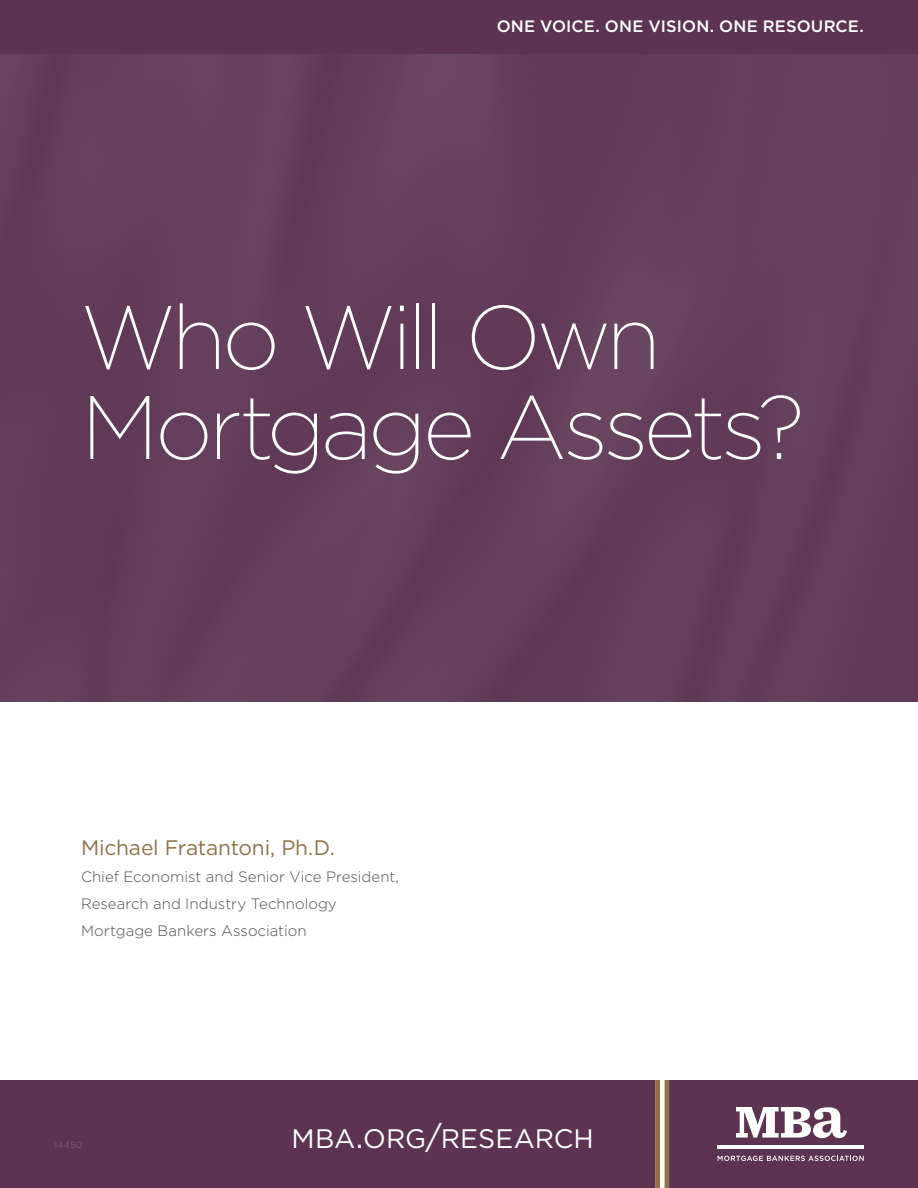
<style>
.page{position:relative;width:918px;height:1188px;background:#fff}
.page>*{position:absolute;margin:0;border:0;box-sizing:border-box;transform-origin:0 0}
.t1{font:200 90px/90px "Gotham";letter-spacing:-.045em;color:#fff}
.t2{font:26.85px "Gotham Book SC850";color:#fff}
.t3{font:21px "Gotham";letter-spacing:-.01em;color:#8d734a}
.t4{font:500 16.5px "Gotham";letter-spacing:.01em;color:#fff}
.t5{font:300 15px/27px "Gotham";color:#51504e}
.t6{font:9px "Gotham";letter-spacing:.03em;color:#785970}
.s1{font-size:31.5px}
</style>
<div class="page">
<div style="left:0;top:1080px;width:918px;height:108px;background:#5c3452"></div>
<svg style="left:736px;top:1107px;width:111px;height:31px"></svg>
<hr style="left:717px;top:1145px;width:147px;height:1px;background:#fff">
<hr style="left:717px;top:1147px;width:147px;height:1px;background:#fff">
<svg style="left:718px;top:1156px;width:146px;height:5px"></svg>
<svg style="left:660px;top:1080px;width:5px;height:108px"></svg>
<hr style="left:665px;top:1080px;width:4px;height:108px;background:#8d734a">
<hr style="left:656px;top:1080px;width:4px;height:108px;background:#8d734a">
<div style="left:0;top:0;width:918px;height:54px;background:#5c3452"></div>
<div style="left:0;top:54px;width:918px;height:648px;background:#633e5a"></div>
<p class="t4" style="left:497px;top:15px;width:369px">ONE VOICE. ONE VISION. ONE RESOURCE.</p>
<h1 class="t1" style="left:81px;top:289px;width:725px">Who Will Own<br>Mortgage Assets?</h1>
<h3 class="t3" style="left:81px;top:834px;width:255px">Michael Fratantoni, Ph.D.</h3>
<p class="t5" style="left:81px;top:863px;width:319px">Chief Economist and Senior Vice President,<br>Research and Industry Technology<br>Mortgage Bankers Association</p>
<p class="t6" style="left:54px;top:1139px;width:30px">14450</p>
<h2 class="t2" style="left:292px;top:1121px;width:304px">MBA<span class="s1">.</span>ORG<span class="s1">/</span>RESEARCH</h2>
</div>
